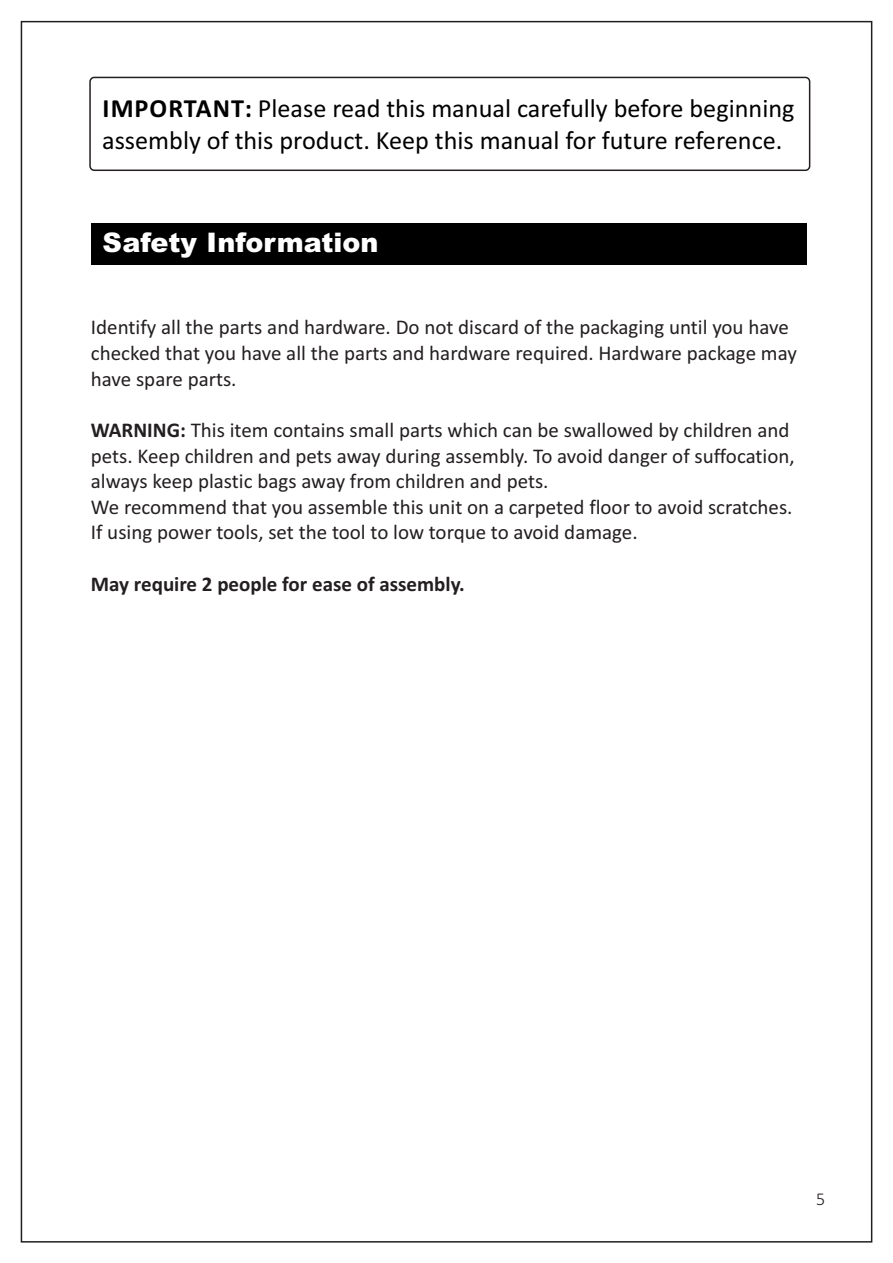
<style>
.page{position:relative;width:893px;height:1263px;background:#fff}
.page>*{position:absolute;margin:0;border:0;box-sizing:border-box;transform-origin:0 0}
.t1{font:900 27px "Arial";color:#fff}
.t2{font:26.25px/32.1px "Calibri";color:#000}
.t3{font:21px/25.7px "Calibri";color:#231f20}
.t4{font:700 21px "Calibri";color:#231f20}
.t5{font:300 18px "Calibri";color:#231f20}
.s1{font-weight:700}
</style>
<div class="page">
<div style="left:91px;top:223px;width:716px;height:42px;background:#000"></div>
<div style="left:89px;top:77px;width:721px;height:94px;border:1px solid #231f20;border-radius:4px"></div>
<p class="t2" style="left:102px;top:94px;width:694px"><span class="s1">IMPORTANT:</span> Please read this manual carefully before beginning assembly of this product. Keep this manual for future reference.</p>
<p class="t1" style="left:102px;top:233px;width:277px">Safety Information</p>
<p class="t3" style="left:91px;top:316px;width:707px">Identify all the parts and hardware. Do not discard of the packaging until you have checked that you have all the parts and hardware required. Hardware package may have spare parts.</p>
<p class="t3" style="left:91px;top:419px;width:705px"><span class="s1">WARNING:</span> This item contains small parts which can be swallowed by children and pets. Keep children and pets away during assembly. To avoid danger of suffocation, always keep plastic bags away from children and pets.<br>We recommend that you assemble this unit on a carpeted floor to avoid scratches.<br>If using power tools, set the tool to low torque to avoid damage.</p>
<p class="t4" style="left:91px;top:575px;width:375px">May require 2 people for ease of assembly.</p>
<p class="t5" style="left:816px;top:1191px;width:11px">5</p>
</div>
